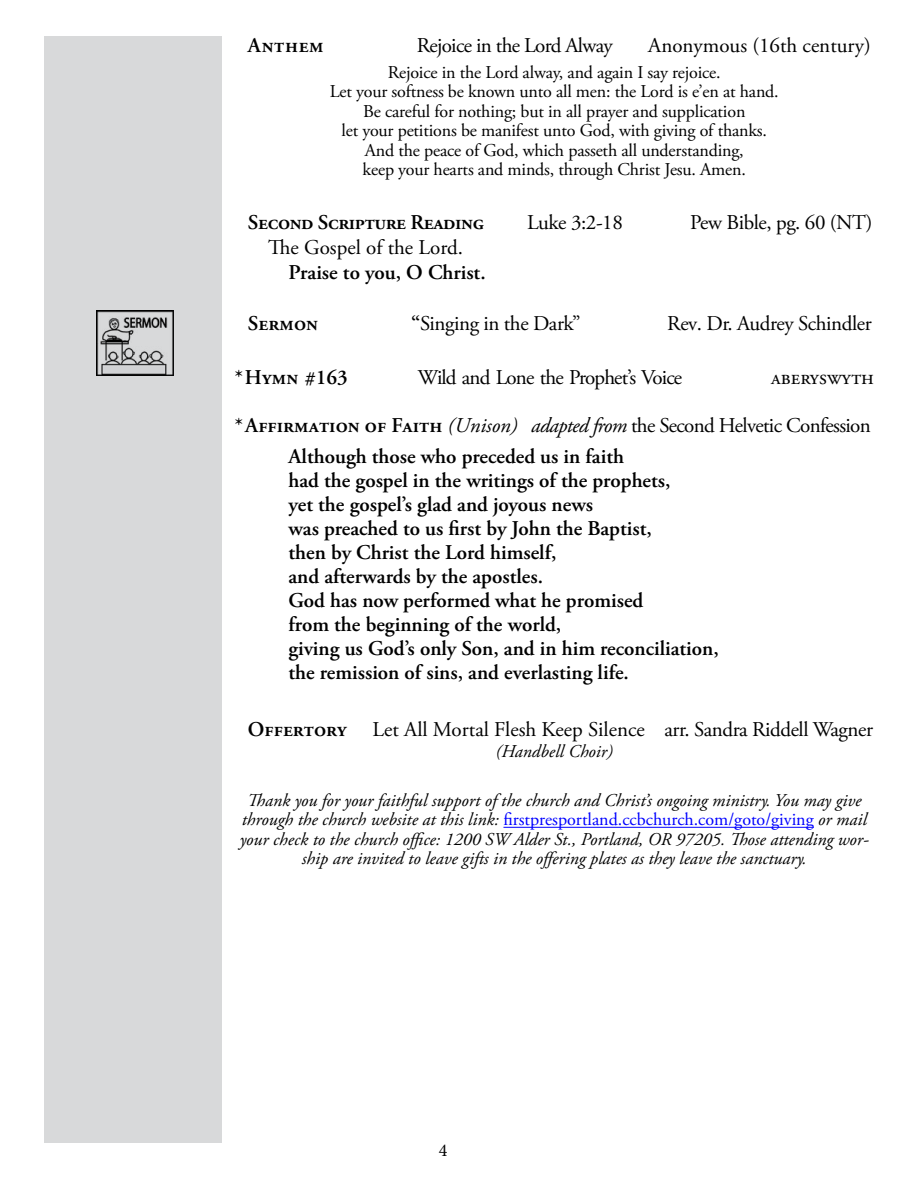
<style>
.page{position:relative;width:918px;height:1188px;background:#fff}
.page>*{position:absolute;margin:0;border:0;box-sizing:border-box;transform-origin:0 0}
.t1{font:600 21px/24px "Adobe Garamond Pro";letter-spacing:-.005em;color:#000}
.t2{font:21px "Adobe Garamond Pro";letter-spacing:-.02em;color:#000}
.t3{font:21px "Adobe Garamond Pro";color:#000}
.t4{font:italic 18px/19.5px "Adobe Garamond Pro";color:#000;text-align:center}
.t5{font:18px/19.5px "Adobe Garamond Pro";letter-spacing:-.01em;color:#000;text-align:center}
.t6{font:18px "Minion Pro";color:#000}
.s1{font-weight:600}
.s2{font-weight:400;font-style:italic}
.s3{font-weight:400}
.s4{font-style:normal;color:#00f}
</style>
<div class="page">
<div style="left:44px;top:36px;width:178px;height:1107px;background:#d8d9da"></div>
<hr style="left:503px;top:827px;width:311px;height:1px;background:#00f">
<img style="left:96px;top:310px;width:78px;height:65px">
<p class="t1" style="left:248px;top:33px;width:77px">Anthem</p>
<p class="t2" style="left:417px;top:32px;width:198px">Rejoice in the Lord Alway</p>
<p class="t3" style="left:648px;top:32px;width:224px">Anonymous (16th century)</p>
<p class="t5" style="left:330px;top:63px;width:450px">Rejoice in the Lord alway, and again I say rejoice.<br>Let your softness be known unto all men: the Lord is e’en at hand.<br>Be careful for nothing; but in all prayer and supplication<br>let your petitions be manifest unto God, with giving of thanks.<br>And the peace of God, which passeth all understanding,<br>keep your hearts and minds, through Christ Jesu. Amen.</p>
<p class="t1" style="left:248px;top:210px;width:238px">Second Scripture Reading</p>
<p class="t2" style="left:527px;top:209px;width:97px">Luke 3:2-18</p>
<p class="t2" style="left:690px;top:209px;width:184px">Pew Bible, pg. 60 (NT)</p>
<p class="t2" style="left:268px;top:235px;width:196px">The Gospel of the Lord.</p>
<p class="t1" style="left:289px;top:261px;width:199px">Praise to you, O Christ.</p>
<p class="t1" style="left:248px;top:312px;width:72px">Sermon</p>
<p class="t2" style="left:411px;top:311px;width:171px"><span class="s1">“</span>Singing in the Dark”</p>
<p class="t2" style="left:667px;top:311px;width:206px">Rev. Dr. Audrey Schindler</p>
<p class="t1" style="left:234px;top:366px;width:115px">*Hymn #163</p>
<p class="t2" style="left:418px;top:365px;width:266px">Wild and Lone the Prophet’s Voice</p>
<p class="t3" style="left:771px;top:365px;width:104px">aberyswyth</p>
<p class="t1" style="left:288px;top:411px;width:584px;line-height:30.8px;text-indent:-54px">*Affirmation of Faith <span class="s2">(Unison) adapted from</span> <span class="s3">the Second Helvetic Confession<br></span>Although those who preceded us in faith</p>
<p class="t1" style="left:288px;top:469px;width:432px">had the gospel in the writings of the prophets,<br>yet the gospel’s glad and joyous news<br>was preached to us first by John the Baptist,<br>then by Christ the Lord himself,<br>and afterwards by the apostles.<br>God has now performed what he promised<br>from the beginning of the world,<br>giving us God’s only Son, and in him reconciliation, the remission of sins, and everlasting life.</p>
<p class="t2" style="left:248px;top:716px;width:627px"><span class="s1">Offertory</span> Let All Mortal Flesh Keep Silence arr. Sandra Riddell Wagner</p>
<p class="t4" style="left:496px;top:742px;width:118px">(Handbell Choir)</p>
<p class="t4" style="left:240px;top:791px;width:630px">Thank you for your faithful support of the church and Christ’s ongoing ministry. You may give through the church website at this link: <span class="s4">firstpresportland.ccbchurch.com/goto/giving</span> or mail your check to the church office: 1200 SW Alder St., Portland, OR 97205. Those attending wor&shy;ship are invited to leave gifts in the offering plates as they leave the sanctuary.</p>
<p class="t6" style="left:439px;top:1139px;width:10px">4</p>
</div>
